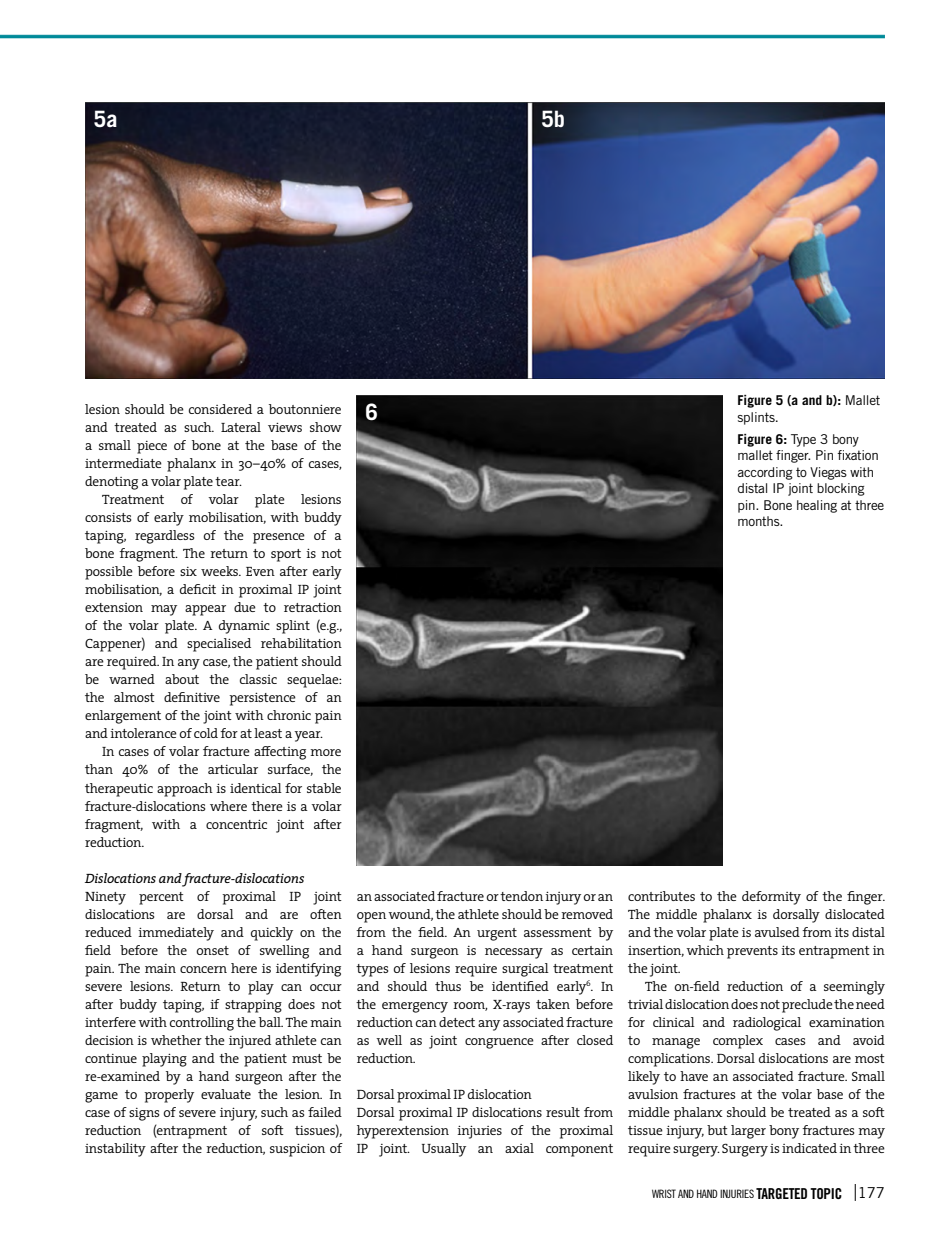
<style>
.page{position:relative;width:936px;height:1234px;background:#fff}
.page>*{position:absolute;margin:0;border:0;box-sizing:border-box;transform-origin:0 0}
.t1{font:700 22.5px "Trade Gothic LT Std";color:#fff}
.t2{font:300 13.5px/18px "The Serif";letter-spacing:-.015em;color:#000;text-align:justify}
.t3{font:13.5px/16.5px "Trade Gothic LT Std";letter-spacing:-.02em;color:#000}
.t4{font:italic 13.5px "The Serif";letter-spacing:-.015em;color:#000}
.t5{font:700 13.5px/16.5px "Trade Gothic LT Std";color:#000}
.t6{font:11.55px "Trade Gothic LT Std Cn 18";letter-spacing:-.02em;color:#000}
.s1{font-weight:400}
.s2{font-weight:700}
.s3{font-family:"Trade Gothic LT Std Bd Cn 20";font-size:15px}
.s4{font-family:"Trade Gothic LT Std";font-size:15px}
</style>
<div class="page">
<svg style="left:854px;top:1184px;width:1px;height:16px"></svg>
<hr style="left:0;top:35px;width:884px;height:3px;background:#008a99">
<img style="left:85px;top:102px;width:799px;height:276px">
<img style="left:357px;top:395px;width:365px;height:469px">
<h1 class="t1" style="left:94px;top:105px;width:25px">5a</h1>
<h1 class="t1" style="left:541px;top:105px;width:25px">5b</h1>
<h1 class="t1" style="left:365px;top:398px;width:14px">6</h1>
<p class="t2" style="left:85px;top:400px;width:258px">lesion should be considered a boutonniere and treated as such. Lateral views show a small piece of bone at the base of the intermediate phalanx in 30–40% of cases, denoting a volar plate tear.</p>
<p class="t2" style="left:85px;top:490px;width:259px;text-indent:17px">Treatment of volar plate lesions consists of early mobilisation, with buddy taping, regardless of the presence of a bone fragment. The return to sport is not possible before six weeks. Even after early mobilisation, a deficit in proximal IP joint extension may appear due to retraction of the volar plate. A dynamic splint (e.g., Cappener) and specialised rehabilitation are required. In any case, the patient should be warned about the classic sequelae: the almost definitive persistence of an enlargement of the joint with chronic pain and intolerance of cold for at least a year.</p>
<p class="t2" style="left:85px;top:742px;width:258px;text-indent:17px">In cases of volar fracture affecting more than 40% of the articular surface, the therapeutic approach is identical for stable fracture-dislocations where there is a volar fragment, with a concentric joint after reduction.</p>
<p class="t4" style="left:85px;top:866px;width:221px">Dislocations and fracture-dislocations</p>
<p class="t2" style="left:85px;top:886px;width:259px">Ninety percent of proximal IP joint dislocations are dorsal and are often reduced immediately and quickly on the field before the onset of swelling and pain. The main concern here is identifying severe lesions. Return to play can occur after buddy taping, if strapping does not interfere with controlling the ball. The main decision is whether the injured athlete can continue playing and the patient must be re-examined by a hand surgeon after the game to properly evaluate the lesion. In case of signs of severe injury, such as failed reduction (entrapment of soft tissues), instability after the reduction, suspicion of</p>
<p class="t2" style="left:356px;top:886px;width:258px">an associated fracture or tendon injury or an open wound, the athlete should be removed from the field. An urgent assessment by a hand surgeon is necessary as certain types of lesions require surgical treatment and should thus be identified early<sup>6</sup>. In the emergency room, X-rays taken before reduction can detect any associated fracture as well as joint congruence after closed reduction.</p>
<p class="t2" style="left:356px;top:1084px;width:258px;text-align:left">Dorsal proximal IP dislocation<br>Dorsal proximal IP dislocations result from hyperextension injuries of the proximal IP joint. Usually an axial component</p>
<p class="t5" style="left:737px;top:392px;width:144px">Figure 5 (a and b): <span class="s1">Mallet splints.</span></p>
<p class="t3" style="left:737px;top:430px;width:148px"><span class="s2">Figure 6:</span> Type 3 bony mallet finger. Pin fixation according to Viegas with distal IP joint blocking pin. Bone healing at three months.</p>
<p class="t2" style="left:628px;top:886px;width:258px">contributes to the deformity of the finger.<br>The middle phalanx is dorsally dislocated and the volar plate is avulsed from its distal insertion, which prevents its entrapment in the joint.</p>
<p class="t2" style="left:628px;top:976px;width:258px;text-indent:17px">The on-field reduction of a seemingly trivial dislocation does not preclude the need for clinical and radiological examination to manage complex cases and avoid complications. Dorsal dislocations are most likely to have an associated fracture. Small avulsion fractures at the volar base of the middle phalanx should be treated as a soft tissue injury, but larger bony fractures may require surgery. Surgery is indicated in three</p>
<p class="t6" style="left:652px;top:1186px;width:234px">WRIST AND HAND INJURIES <span class="s3">TARGETED TOPIC</span> <span class="s4">177</span></p>
</div>
